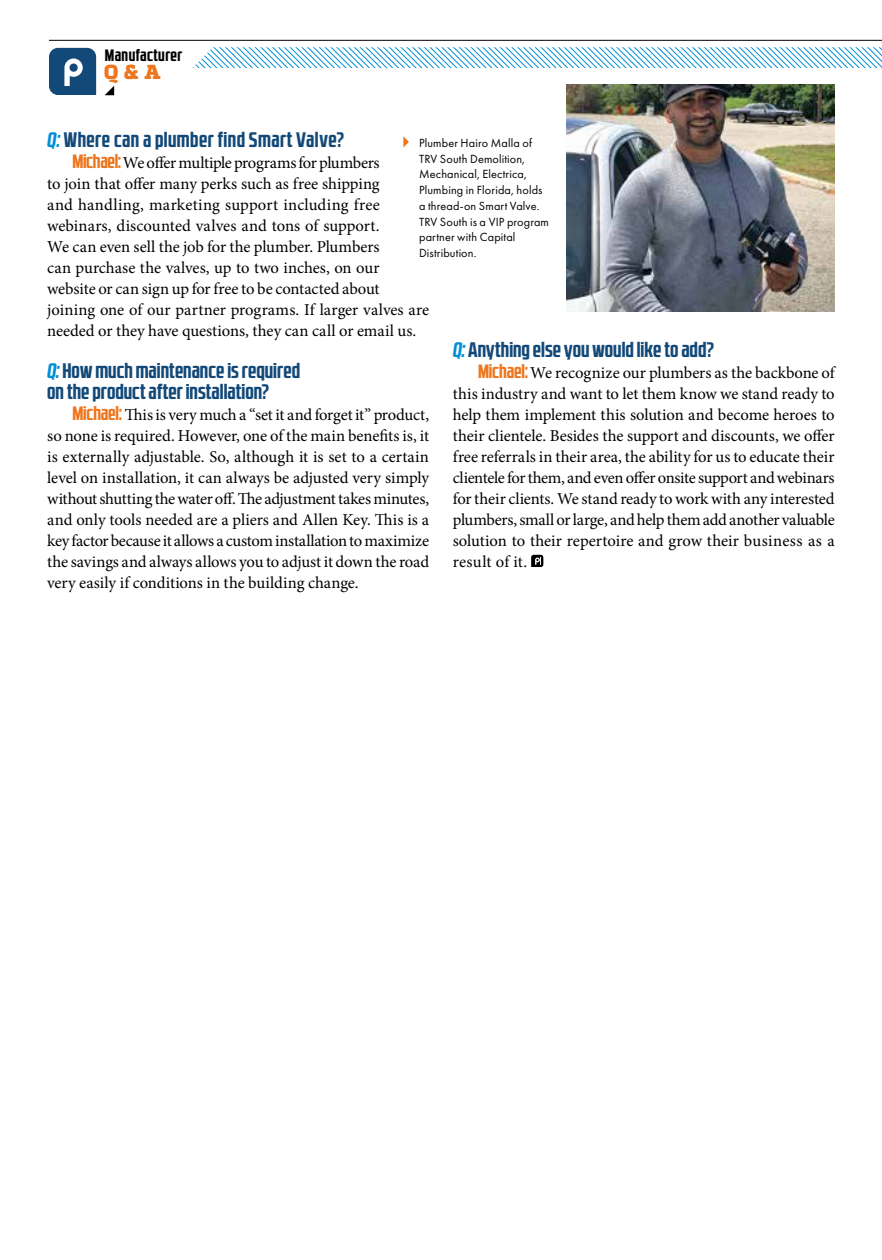
<style>
.page{position:relative;width:882px;height:1260px;background:#fff}
.page>*{position:absolute;margin:0;border:0;box-sizing:border-box;transform-origin:0 0}
.t1{font:700 21px/21px "RB No 2.1 b";letter-spacing:.005em;color:#134979}
.t2{font:800 20.3px "Quadon";color:#ee761f}
.t3{font:16.62px/21px "Minion Pro";color:#000;text-align:justify}
.t4{font:700 16.45px "RB No 2.1 b";letter-spacing:.03em;color:#000}
.t5{font:12.25px/15.8px "Futura PT";letter-spacing:.01em;color:#000}
.s1{font-style:italic;color:#008fd5}
.s2{font-family:"RB No 2.1 b";font-weight:700;font-size:19.25px;color:#ee761f}
</style>
<div class="page">
<hr style="left:49px;top:40px;width:833px;height:1px;background:#000">
<svg style="left:49px;top:48px;width:47px;height:47px;background:#35638c"></svg>
<svg style="left:105px;top:86px;width:9px;height:9px"></svg>
<svg style="left:192px;top:47px;width:690px;height:21px"></svg>
<svg style="left:531px;top:555px;width:12px;height:12px"></svg>
<svg style="left:403px;top:136px;width:6px;height:12px"></svg>
<img style="left:566px;top:84px;width:269px;height:227px">
<p class="t4" style="left:105px;top:46px;width:79px">Manufacturer</p>
<p class="t2" style="left:104px;top:60px;width:58px">Q &amp; A</p>
<p class="t1" style="left:47px;top:129px;width:298px"><span class="s1">Q:</span> Where can a plumber find Smart Valve?</p>
<p class="t3" style="left:47px;top:152px;width:384px;text-align:left;text-indent:25px"><span class="s2">Michael:</span> We offer multiple programs for plumbers<br>to join that offer many perks such as free shipping<br>and handling, marketing support including free webinars, discounted valves and tons of support.<br>We can even sell the job for the plumber. Plumbers<br>can purchase the valves, up to two inches, on our website or can sign up for free to be contacted about joining one of our partner programs. If larger valves are needed or they have questions, they can call or email us.</p>
<p class="t1" style="left:47px;top:360px;width:254px"><span class="s1">Q:</span> How much maintenance is required on the product after installation?</p>
<p class="t3" style="left:47px;top:404px;width:383px;text-indent:25px"><span class="s2">Michael:</span> This is very much a “set it and forget it” product, so none is required. However, one of the main benefits is, it is externally adjustable. So, although it is set to a certain level on installation, it can always be adjusted very simply without shutting the water off. The adjustment takes minutes, and only tools needed are a pliers and Allen Key. This is a key factor because it allows a custom installation to maximize the savings and always allows you to adjust it down the road very easily if conditions in the building change.</p>
<p class="t5" style="left:419px;top:135px;width:131px">Plumber Hairo Malla of<br>TRV South Demolition,<br>Mechanical, Electrica,<br>Plumbing in Florida, holds a thread-on Smart Valve.<br>TRV South is a VIP program partner with Capital<br>Distribution.</p>
<p class="t1" style="left:453px;top:339px;width:263px"><span class="s1">Q:</span> Anything else you would like to add?</p>
<p class="t3" style="left:453px;top:362px;width:383px;text-indent:25px"><span class="s2">Michael:</span> We recognize our plumbers as the backbone of this industry and want to let them know we stand ready to help them implement this solution and become heroes to their clientele. Besides the support and discounts, we offer free referrals in their area, the ability for us to educate their clientele for them, and even offer onsite support and webinars for their clients. We stand ready to work with any interested plumbers, small or large, and help them add another valuable solution to their repertoire and grow their business as a result of it.</p>
</div>
